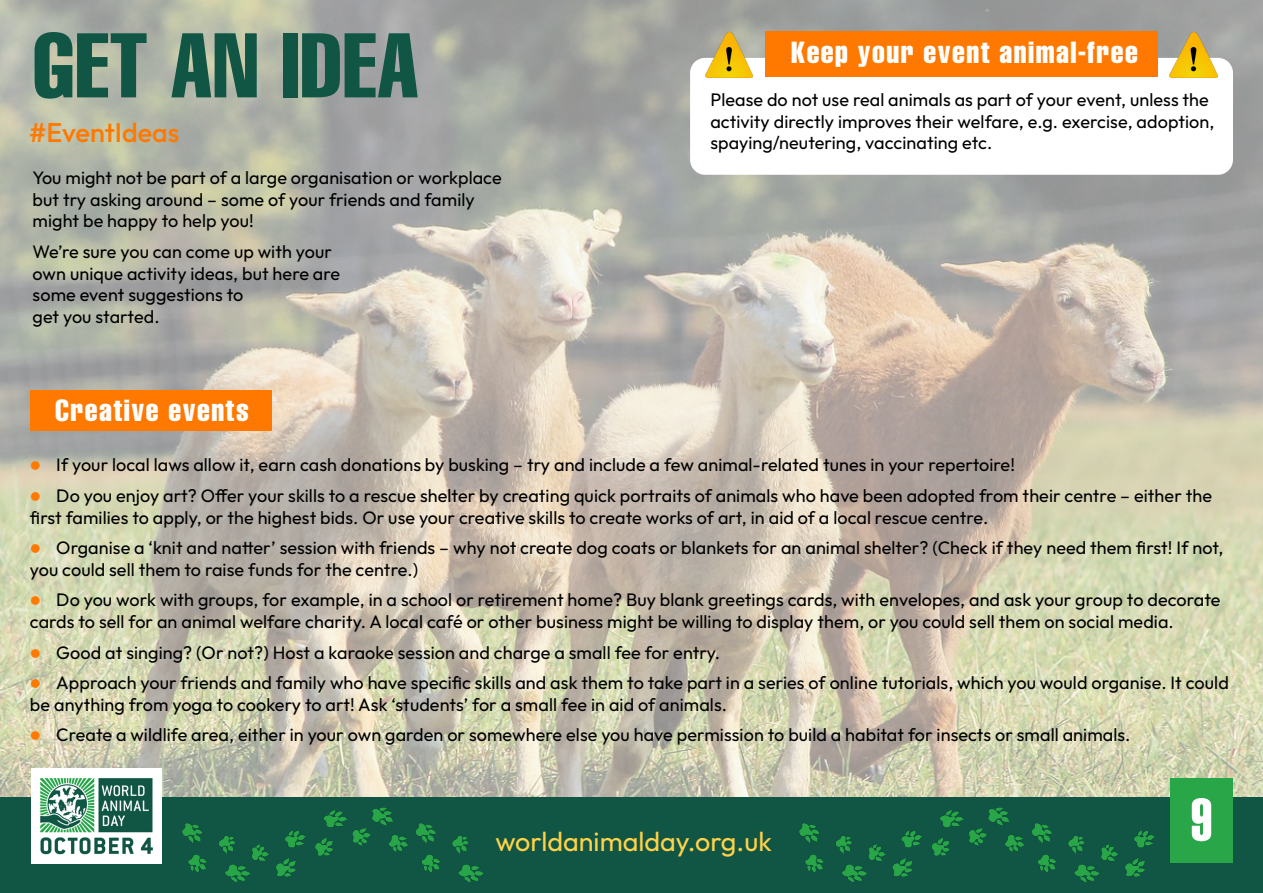
<style>
.page{position:relative;width:1263px;height:893px;background:#fff}
.page>*{position:absolute;margin:0;border:0;box-sizing:border-box;transform-origin:0 0}
.t1{font:90px "Helvetica LT Std Comp";letter-spacing:.01em;color:#154}
.t2{font:58.5px "Helvetica LT Std Extra Comp";color:#fff}
.t3{font:30px "Helvetica LT Std Comp";letter-spacing:.05em;color:#fff}
.t4{font:27px "Outfit";color:#ffd249}
.t5{font:500 27px "Outfit";color:#ff7900}
.t6{font:18px/21.6px "Outfit";letter-spacing:.005em;color:#000}
.s1{color:#ff7900}
</style>
<div class="page">
<img style="left:0;top:0;width:1263px;height:797px">
<div style="left:0;top:797px;width:1263px;height:96px;background:#154"></div>
<img style="left:31px;top:768px;width:131px;height:95px">
<div style="left:1170px;top:778px;width:63px;height:85px;background:#29a648"></div>
<img style="left:799px;top:807px;width:356px;height:75px">
<img style="left:182px;top:807px;width:301px;height:75px">
<div style="left:690px;top:58px;width:543px;height:117px;background:#fff;border-radius:15px"></div>
<div style="left:765px;top:31px;width:393px;height:45px;background:#ff7900"></div>
<div style="left:30px;top:391px;width:241px;height:40px;background:#ff7900"></div>
<img style="left:1169px;top:32px;width:48px;height:46px">
<img style="left:705px;top:32px;width:47px;height:46px">
<p class="t1" style="left:33px;top:8px;width:388px">GET AN IDEA</p>
<p class="t5" style="left:29px;top:115px;width:152px">#EventIdeas</p>
<p class="t6" style="left:33px;top:168px;width:471px">You might not be part of a large organisation or workplace</p>
<p class="t6" style="left:33px;top:189px;width:444px">but try asking around – some of your friends and family</p>
<p class="t6" style="left:33px;top:211px;width:223px">might be happy to help you!</p>
<p class="t6" style="left:33px;top:241px;width:301px">We’re sure you can come up with your</p>
<p class="t6" style="left:33px;top:263px;width:309px">own unique activity ideas, but here are</p>
<p class="t6" style="left:33px;top:285px;width:212px">some event suggestions to</p>
<p class="t6" style="left:33px;top:306px;width:128px">get you started.</p>
<p class="t3" style="left:791px;top:34px;width:348px">Keep your event animal-free</p>
<p class="t6" style="left:710px;top:89px;width:505px">Please do not use real animals as part of your event, unless the activity directly improves their welfare, e.g. exercise, adoption, spaying/neutering, vaccinating etc.</p>
<p class="t3" style="left:55px;top:391px;width:195px">Creative events</p>
<p class="t6" style="left:30px;top:455px;width:986px"><span class="s1">●</span> If your local laws allow it, earn cash donations by busking – try and include a few animal-related tunes in your repertoire!</p>
<p class="t6" style="left:30px;top:485px;width:1184px"><span class="s1">●</span> Do you enjoy art? Offer your skills to a rescue shelter by creating quick portraits of animals who have been adopted from their centre – either the first families to apply, or the highest bids. Or use your creative skills to create works of art, in aid of a local rescue centre.</p>
<p class="t6" style="left:30px;top:537px;width:1195px"><span class="s1">●</span> Organise a ‘knit and natter’ session with friends – why not create dog coats or blankets for an animal shelter? (Check if they need them first! If not, you could sell them to raise funds for the centre.)</p>
<p class="t6" style="left:30px;top:590px;width:1192px"><span class="s1">●</span> Do you work with groups, for example, in a school or retirement home? Buy blank greetings cards, with envelopes, and ask your group to decorate cards to sell for an animal welfare charity. A local café or other business might be willing to display them, or you could sell them on social media.</p>
<p class="t6" style="left:30px;top:642px;width:692px"><span class="s1">●</span> Good at singing? (Or not?) Host a karaoke session and charge a small fee for entry.</p>
<p class="t6" style="left:30px;top:672px;width:1200px"><span class="s1">●</span> Approach your friends and family who have specific skills and ask them to take part in a series of online tutorials, which you would organise. It could be anything from yoga to cookery to art! Ask ‘students’ for a small fee in aid of animals.</p>
<p class="t6" style="left:30px;top:725px;width:1102px"><span class="s1">●</span> Create a wildlife area, either in your own garden or somewhere else you have permission to build a habitat for insects or small animals.</p>
<p class="t4" style="left:495px;top:825px;width:278px">worldanimalday.org.uk</p>
<p class="t2" style="left:1191px;top:784px;width:23px">9</p>
</div>
